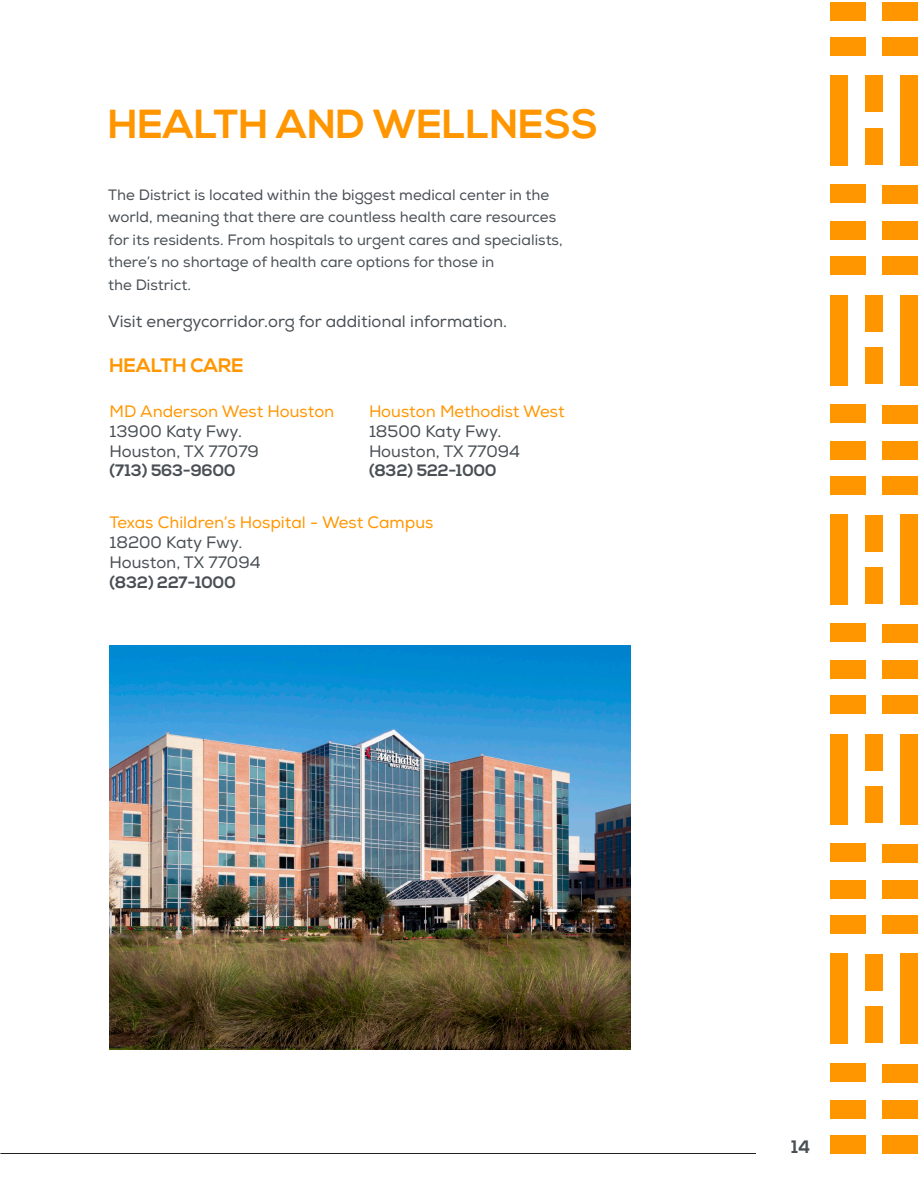
<style>
.page{position:relative;width:918px;height:1188px;background:#fff}
.page>*{position:absolute;margin:0;border:0;box-sizing:border-box;transform-origin:0 0}
.t1{font:700 40.5px "Nexa";color:#ff9600}
.t2{font:700 19.5px "Nexa";color:#ff9600}
.t3{font:700 18px "Nexa";color:#494f54}
.t4{font:16.5px "Nexa";color:#494f54}
.t5{font:16.5px "Nexa";color:#ff9600}
.t6{font:700 16.5px "Nexa";color:#494f54}
.t7{font:15px/22.5px "Nexa";color:#494f54}
</style>
<div class="page">
<div style="left:883px;top:2px;width:35px;height:18px;background:#ff9600"></div>
<div style="left:883px;top:37px;width:35px;height:18px;background:#ff9600"></div>
<div style="left:865px;top:76px;width:18px;height:36px;background:#ff9600"></div>
<div style="left:865px;top:128px;width:18px;height:36px;background:#ff9600"></div>
<div style="left:900px;top:75px;width:18px;height:90px;background:#ff9600"></div>
<div style="left:830px;top:75px;width:17px;height:90px;background:#ff9600"></div>
<div style="left:830px;top:2px;width:36px;height:18px;background:#ff9600"></div>
<div style="left:830px;top:37px;width:36px;height:18px;background:#ff9600"></div>
<div style="left:883px;top:186px;width:35px;height:18px;background:#ff9600"></div>
<div style="left:883px;top:222px;width:35px;height:18px;background:#ff9600"></div>
<div style="left:883px;top:257px;width:35px;height:18px;background:#ff9600"></div>
<div style="left:865px;top:295px;width:18px;height:37px;background:#ff9600"></div>
<div style="left:865px;top:348px;width:18px;height:36px;background:#ff9600"></div>
<div style="left:900px;top:295px;width:18px;height:90px;background:#ff9600"></div>
<div style="left:830px;top:295px;width:17px;height:90px;background:#ff9600"></div>
<div style="left:830px;top:185px;width:36px;height:18px;background:#ff9600"></div>
<div style="left:830px;top:222px;width:36px;height:18px;background:#ff9600"></div>
<div style="left:830px;top:257px;width:36px;height:18px;background:#ff9600"></div>
<div style="left:883px;top:405px;width:35px;height:18px;background:#ff9600"></div>
<div style="left:883px;top:441px;width:35px;height:18px;background:#ff9600"></div>
<div style="left:883px;top:476px;width:35px;height:18px;background:#ff9600"></div>
<div style="left:865px;top:515px;width:18px;height:36px;background:#ff9600"></div>
<div style="left:865px;top:567px;width:18px;height:36px;background:#ff9600"></div>
<div style="left:900px;top:515px;width:18px;height:90px;background:#ff9600"></div>
<div style="left:830px;top:515px;width:17px;height:90px;background:#ff9600"></div>
<div style="left:830px;top:404px;width:36px;height:18px;background:#ff9600"></div>
<div style="left:830px;top:441px;width:36px;height:18px;background:#ff9600"></div>
<div style="left:830px;top:476px;width:36px;height:18px;background:#ff9600"></div>
<div style="left:883px;top:625px;width:35px;height:18px;background:#ff9600"></div>
<div style="left:883px;top:661px;width:35px;height:18px;background:#ff9600"></div>
<div style="left:883px;top:696px;width:35px;height:18px;background:#ff9600"></div>
<div style="left:865px;top:735px;width:18px;height:36px;background:#ff9600"></div>
<div style="left:865px;top:787px;width:18px;height:36px;background:#ff9600"></div>
<div style="left:900px;top:734px;width:18px;height:90px;background:#ff9600"></div>
<div style="left:830px;top:734px;width:17px;height:90px;background:#ff9600"></div>
<div style="left:830px;top:624px;width:36px;height:18px;background:#ff9600"></div>
<div style="left:830px;top:661px;width:36px;height:18px;background:#ff9600"></div>
<div style="left:830px;top:696px;width:36px;height:18px;background:#ff9600"></div>
<div style="left:883px;top:844px;width:35px;height:19px;background:#ff9600"></div>
<div style="left:883px;top:880px;width:35px;height:19px;background:#ff9600"></div>
<div style="left:883px;top:916px;width:35px;height:18px;background:#ff9600"></div>
<div style="left:865px;top:954px;width:18px;height:36px;background:#ff9600"></div>
<div style="left:865px;top:1006px;width:18px;height:37px;background:#ff9600"></div>
<div style="left:900px;top:954px;width:18px;height:90px;background:#ff9600"></div>
<div style="left:830px;top:954px;width:17px;height:90px;background:#ff9600"></div>
<div style="left:830px;top:843px;width:36px;height:18px;background:#ff9600"></div>
<div style="left:830px;top:880px;width:36px;height:19px;background:#ff9600"></div>
<div style="left:830px;top:916px;width:36px;height:18px;background:#ff9600"></div>
<div style="left:883px;top:1064px;width:35px;height:18px;background:#ff9600"></div>
<div style="left:883px;top:1100px;width:35px;height:18px;background:#ff9600"></div>
<div style="left:883px;top:1135px;width:35px;height:18px;background:#ff9600"></div>
<div style="left:830px;top:1063px;width:36px;height:18px;background:#ff9600"></div>
<div style="left:830px;top:1100px;width:36px;height:18px;background:#ff9600"></div>
<div style="left:830px;top:1135px;width:36px;height:18px;background:#ff9600"></div>
<img style="left:110px;top:646px;width:520px;height:404px">
<hr style="left:0;top:1153px;width:756px;height:1px;background:#231f20">
<p class="t1" style="left:108px;top:101px;width:491px">HEALTH AND WELLNESS</p>
<p class="t7" style="left:108px;top:183px;width:456px">The District is located within the biggest medical center in the world, meaning that there are countless health care resources for its residents. From hospitals to urgent cares and specialists, there’s no shortage of health care options for those in</p>
<p class="t7" style="left:108px;top:273px;width:84px">the District.</p>
<p class="t4" style="left:108px;top:311px;width:401px">Visit energycorridor.org for additional information.</p>
<p class="t2" style="left:110px;top:354px;width:136px">HEALTH CARE</p>
<p class="t5" style="left:110px;top:402px;width:226px">MD Anderson West Houston</p>
<p class="t4" style="left:110px;top:421px;width:134px">13900 Katy Fwy.</p>
<p class="t4" style="left:110px;top:441px;width:151px">Houston, TX 77079</p>
<p class="t6" style="left:110px;top:461px;width:128px">(713) 563-9600</p>
<p class="t5" style="left:110px;top:513px;width:325px">Texas Children’s Hospital - West Campus</p>
<p class="t4" style="left:110px;top:532px;width:134px">18200 Katy Fwy.</p>
<p class="t4" style="left:110px;top:552px;width:153px">Houston, TX 77094</p>
<p class="t6" style="left:110px;top:572px;width:128px">(832) 227-1000</p>
<p class="t5" style="left:369px;top:402px;width:197px">Houston Methodist West</p>
<p class="t4" style="left:369px;top:421px;width:134px">18500 Katy Fwy.</p>
<p class="t4" style="left:369px;top:441px;width:153px">Houston, TX 77094</p>
<p class="t6" style="left:369px;top:461px;width:129px">(832) 522-1000</p>
<p class="t3" style="left:791px;top:1137px;width:21px">14</p>
</div>
